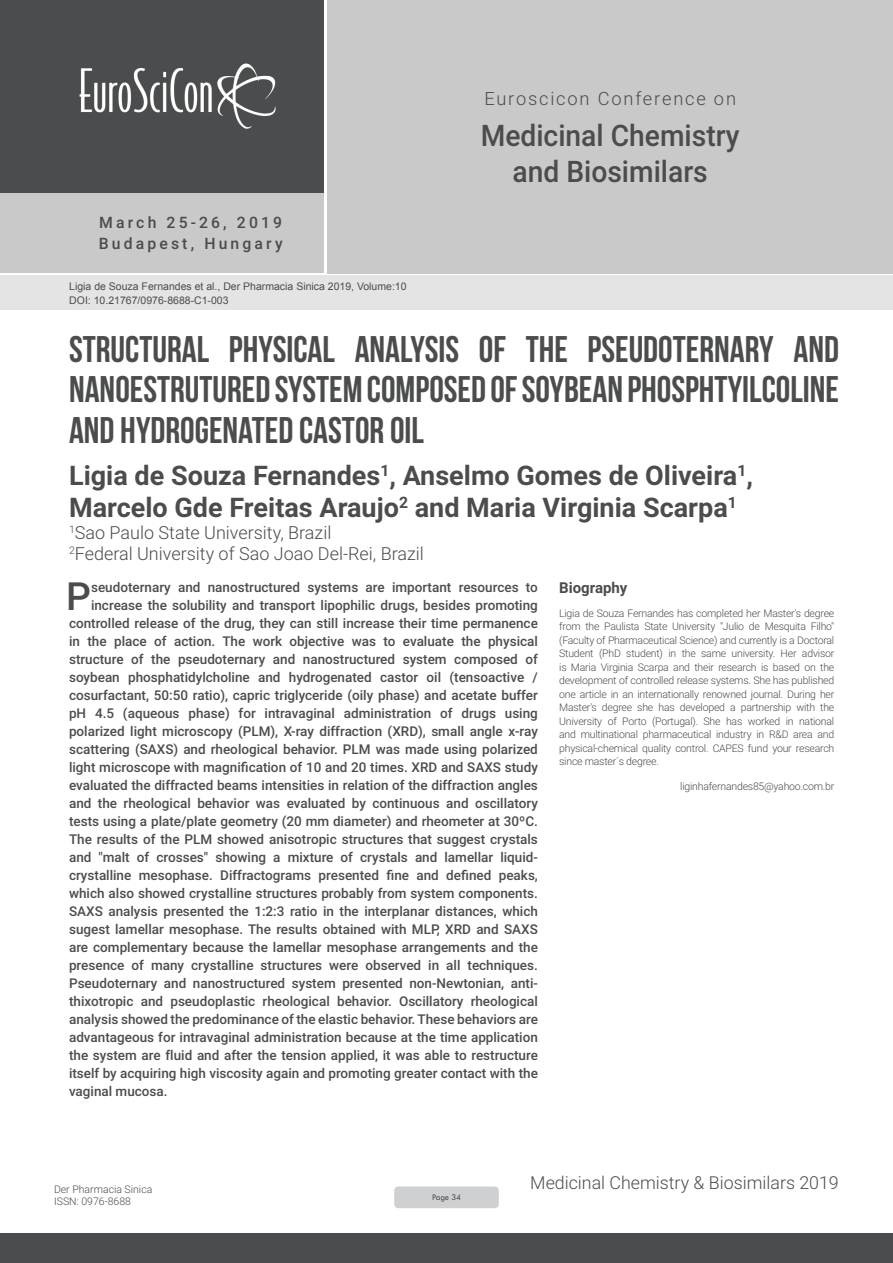
<style>
.page{position:relative;width:893px;height:1263px;background:#fff}
.page>*{position:absolute;margin:0;border:0;box-sizing:border-box;transform-origin:0 0}
.Abstract{font:500 38.85px "Roboto";color:#4b4c4d}
.t1{font:37.05px/40.8px "Bebas Neue";color:#4b4c4d;text-align:justify}
.t2{font:500 29.7px/35.7px "Roboto";color:#4b4c4d;text-align:center;scale:.95 1}
.t3{font:700 27px/32.4px "Roboto";color:#4b4c4d}
.t4{font:300 18.3px "Roboto";letter-spacing:.1em;color:#4b4c4d}
.t5{font:300 18px "Roboto";color:#4b4c4d}
.t6{font:300 17.85px "Roboto";color:#4b4c4d}
.t7{font:500 15.75px/21.9px "Roboto";letter-spacing:.2em;color:#4b4c4d}
.Bio_Heading{font:700 15px "Roboto";color:#4b4c4d}
.Abstract-2{font:500 13.5px "Roboto";color:#4b4c4d}
.Biography{font:300 10.5px/13.5px "Roboto";letter-spacing:-.02em;color:#4b4c4d;text-align:justify}
.t8{font:10.5px "Arial";color:#4b4c4d}
.Biography-2{font:300 10.5px/12.6px "Roboto";color:#4b4c4d}
.t9{font:9px "Tw Cen";letter-spacing:-.02em;color:#4b4c4d;scale:.95 1}
</style>
<div class="page">
<div style="left:0;top:0;width:323px;height:193px;background:#4b4c4d"></div>
<div style="left:1px;top:193px;width:323px;height:80px;background:#c9c9c9"></div>
<div style="left:327px;top:0;width:566px;height:273px;background:#c9c9c9"></div>
<img style="left:79px;top:63px;width:197px;height:66px">
<div style="left:0;top:1233px;width:893px;height:30px;background:#4b4c4d"></div>
<div style="left:1px;top:275px;width:892px;height:35px;background:#e4e4e4"></div>
<div style="left:394px;top:1186px;width:105px;height:22px;background:#cfd0d2;border-radius:4px"></div>
<p class="t7" style="left:99px;top:210px;width:185px">March 25-26, 2019<br>Budapest, Hungary</p>
<p class="t8" style="left:69px;top:279px;width:339px">Ligia de Souza Fernandes et al., Der Pharmacia Sinica 2019, Volume:10</p>
<p class="t8" style="left:69px;top:293px;width:161px">DOI: 10.21767/0976-8688-C1-003</p>
<h3 class="t4" style="left:484px;top:86px;width:253px">Euroscicon Conference on</h3>
<h3 class="t2" style="left:481px;top:116px;width:274px">Medicinal Chemistry and Biosimilars</h3>
<p class="t1" style="left:69px;top:328px;width:771px">STRUCTURAL PHYSICAL ANALYSIS OF THE PSEUDOTERNARY AND NANOESTRUTURED SYSTEM COMPOSED OF SOYBEAN PHOSPHTYILCOLINE AND HYDROGENATED CASTOR OIL</p>
<p class="t3" style="left:69px;top:458px;width:685px">Ligia de Souza Fernandes<sup>1</sup>, Anselmo Gomes de Oliveira<sup>1</sup>,<br>Marcelo Gde Freitas Araujo<sup>2</sup> and Maria Virginia Scarpa<sup>1</sup></p>
<p class="t5" style="left:69px;top:520px;width:264px"><sup>1</sup>Sao Paulo State University, Brazil</p>
<p class="t5" style="left:69px;top:541px;width:356px"><sup>2</sup>Federal University of Sao Joao Del-Rei, Brazil</p>
<p class="Abstract" style="left:66px;top:569px;width:26px">P</p>
<p class="Abstract-2" style="left:91px;top:577px;width:448px">seudoternary and nanostructured systems are important resources to</p>
<p class="Abstract-2" style="left:91px;top:595px;width:448px">increase the solubility and transport lipophilic drugs, besides promoting</p>
<p class="Abstract-2" style="left:69px;top:613px;width:470px">controlled release of the drug, they can still increase their time permanence</p>
<p class="Abstract-2" style="left:69px;top:631px;width:470px">in the place of action. The work objective was to evaluate the physical</p>
<p class="Abstract-2" style="left:69px;top:649px;width:470px">structure of the pseudoternary and nanostructured system composed of</p>
<p class="Abstract-2" style="left:69px;top:667px;width:470px">soybean phosphatidylcholine and hydrogenated castor oil (tensoactive /</p>
<p class="Abstract-2" style="left:69px;top:685px;width:470px">cosurfactant, 50:50 ratio), capric triglyceride (oily phase) and acetate buffer</p>
<p class="Abstract-2" style="left:69px;top:703px;width:470px">pH 4.5 (aqueous phase) for intravaginal administration of drugs using</p>
<p class="Abstract-2" style="left:69px;top:721px;width:470px">polarized light microscopy (PLM), X-ray diffraction (XRD), small angle x-ray</p>
<p class="Abstract-2" style="left:69px;top:739px;width:470px">scattering (SAXS) and rheological behavior. PLM was made using polarized</p>
<p class="Abstract-2" style="left:69px;top:757px;width:470px">light microscope with magnification of 10 and 20 times. XRD and SAXS study</p>
<p class="Abstract-2" style="left:69px;top:775px;width:470px">evaluated the diffracted beams intensities in relation of the diffraction angles</p>
<p class="Abstract-2" style="left:69px;top:793px;width:470px">and the rheological behavior was evaluated by continuous and oscillatory</p>
<p class="Abstract-2" style="left:69px;top:811px;width:470px">tests using a plate/plate geometry (20 mm diameter) and rheometer at 30ºC.</p>
<p class="Abstract-2" style="left:69px;top:829px;width:470px">The results of the PLM showed anisotropic structures that suggest crystals</p>
<p class="Abstract-2" style="left:69px;top:847px;width:470px">and "malt of crosses" showing a mixture of crystals and lamellar liquid-</p>
<p class="Abstract-2" style="left:69px;top:865px;width:470px">crystalline mesophase. Diffractograms presented fine and defined peaks,</p>
<p class="Abstract-2" style="left:69px;top:883px;width:470px">which also showed crystalline structures probably from system components.</p>
<p class="Abstract-2" style="left:69px;top:901px;width:470px">SAXS analysis presented the 1:2:3 ratio in the interplanar distances, which</p>
<p class="Abstract-2" style="left:69px;top:919px;width:470px">sugest lamellar mesophase. The results obtained with MLP, XRD and SAXS</p>
<p class="Abstract-2" style="left:69px;top:937px;width:470px">are complementary because the lamellar mesophase arrangements and the</p>
<p class="Abstract-2" style="left:69px;top:955px;width:470px">presence of many crystalline structures were observed in all techniques.</p>
<p class="Abstract-2" style="left:69px;top:973px;width:470px">Pseudoternary and nanostructured system presented non-Newtonian, anti-</p>
<p class="Abstract-2" style="left:69px;top:991px;width:470px">thixotropic and pseudoplastic rheological behavior. Oscillatory rheological</p>
<p class="Abstract-2" style="left:69px;top:1009px;width:470px">analysis showed the predominance of the elastic behavior. These behaviors are</p>
<p class="Abstract-2" style="left:69px;top:1027px;width:470px">advantageous for intravaginal administration because at the time application</p>
<p class="Abstract-2" style="left:69px;top:1045px;width:470px">the system are fluid and after the tension applied, it was able to restructure</p>
<p class="Abstract-2" style="left:69px;top:1063px;width:470px">itself by acquiring high viscosity again and promoting greater contact with the</p>
<p class="Abstract-2" style="left:69px;top:1081px;width:100px">vaginal mucosa.</p>
<p class="Bio_Heading" style="left:559px;top:577px;width:70px">Biography</p>
<p class="Biography" style="left:559px;top:606px;width:277px">Ligia de Souza Fernandes has completed her Master's degree from the Paulista State University "Julio de Mesquita Filho" (Faculty of Pharmaceutical Science) and currently is a Doctoral Student (PhD student) in the same university. Her advisor is Maria Virginia Scarpa and their research is based on the development of controlled release systems. She has published one article in an internationally renowned journal. During her Master's degree she has developed a partnership with the University of Porto (Portugal). She has worked in national and multinational pharmaceutical industry in R&amp;D area and physical-chemical quality control. CAPES fund your research since master´s degree.</p>
<p class="Biography" style="left:680px;top:779px;width:156px">liginhafernandes85@yahoo.com.br</p>
<p class="Biography-2" style="left:54px;top:1182px;width:100px">Der Pharmacia Sinica<br>ISSN: 0976-8688</p>
<p class="t9" style="left:432px;top:1192px;width:32px">Page 34</p>
<h3 class="t6" style="left:530px;top:1170px;width:310px">Medicinal Chemistry &amp; Biosimilars 2019</h3>
</div>
